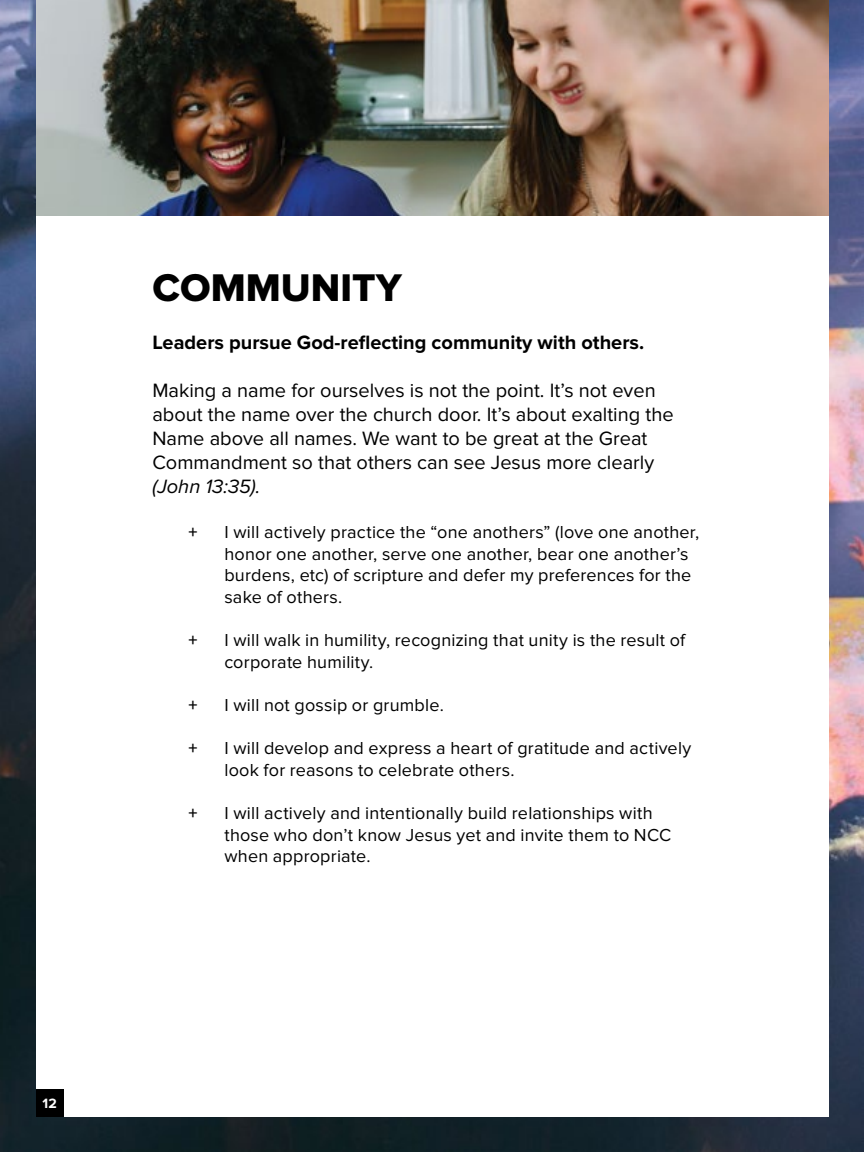
<style>
.page{position:relative;width:864px;height:1152px;background:#fff}
.page>*{position:absolute;margin:0;border:0;box-sizing:border-box;transform-origin:0 0}
.t1{font:40px "Proxima Nova Extrabld";color:#000}
.t2{font:20px/24px "Proxima Nova";color:#000}
.t3{font:700 20px "Proxima Nova";color:#000}
.t4{font:italic 20px "Proxima Nova";color:#000}
.t5{font:18px/21.6px "Proxima Nova";letter-spacing:.01em;color:#000}
.t6{font:600 18px "Proxima Nova";color:#000}
.t7{font:700 14px "Proxima Nova";color:#fff}
</style>
<div class="page">
<img style="left:0;top:0;width:864px;height:1152px">
<div style="left:36px;top:216px;width:793px;height:901px;background:#fff"></div>
<img style="left:36px;top:0;width:793px;height:216px">
<div style="left:36px;top:1089px;width:27px;height:28px;background:#000"></div>
<p class="t7" style="left:43px;top:1095px;width:16px">12</p>
<h1 class="t1" style="left:152px;top:264px;width:251px">COMMUNITY</h1>
<p class="t3" style="left:152px;top:330px;width:493px">Leaders pursue God-reflecting community with others.</p>
<p class="t2" style="left:152px;top:378px;width:523px">Making a name for ourselves is not the point. It’s not even about the name over the church door. It’s about exalting the Name above all names. We want to be great at the Great Commandment so that others can see Jesus more clearly</p>
<p class="t4" style="left:152px;top:475px;width:110px">(John 13:35).</p>
<p class="t6" style="left:188px;top:522px;width:11px">+</p>
<p class="t5" style="left:224px;top:522px;width:476px">I will actively practice the “one anothers” (love one another, honor one another, serve one another, bear one another’s burdens, etc) of scripture and defer my preferences for the sake of others.</p>
<p class="t6" style="left:188px;top:630px;width:11px">+</p>
<p class="t5" style="left:224px;top:630px;width:462px">I will walk in humility, recognizing that unity is the result of corporate humility.</p>
<p class="t6" style="left:188px;top:695px;width:11px">+</p>
<p class="t5" style="left:224px;top:694px;width:221px">I will not gossip or grumble.</p>
<p class="t6" style="left:188px;top:738px;width:11px">+</p>
<p class="t5" style="left:224px;top:738px;width:468px">I will develop and express a heart of gratitude and actively look for reasons to celebrate others.</p>
<p class="t6" style="left:188px;top:803px;width:11px">+</p>
<p class="t5" style="left:224px;top:802px;width:448px">I will actively and intentionally build relationships with those who don’t know Jesus yet and invite them to NCC when appropriate.</p>
</div>
